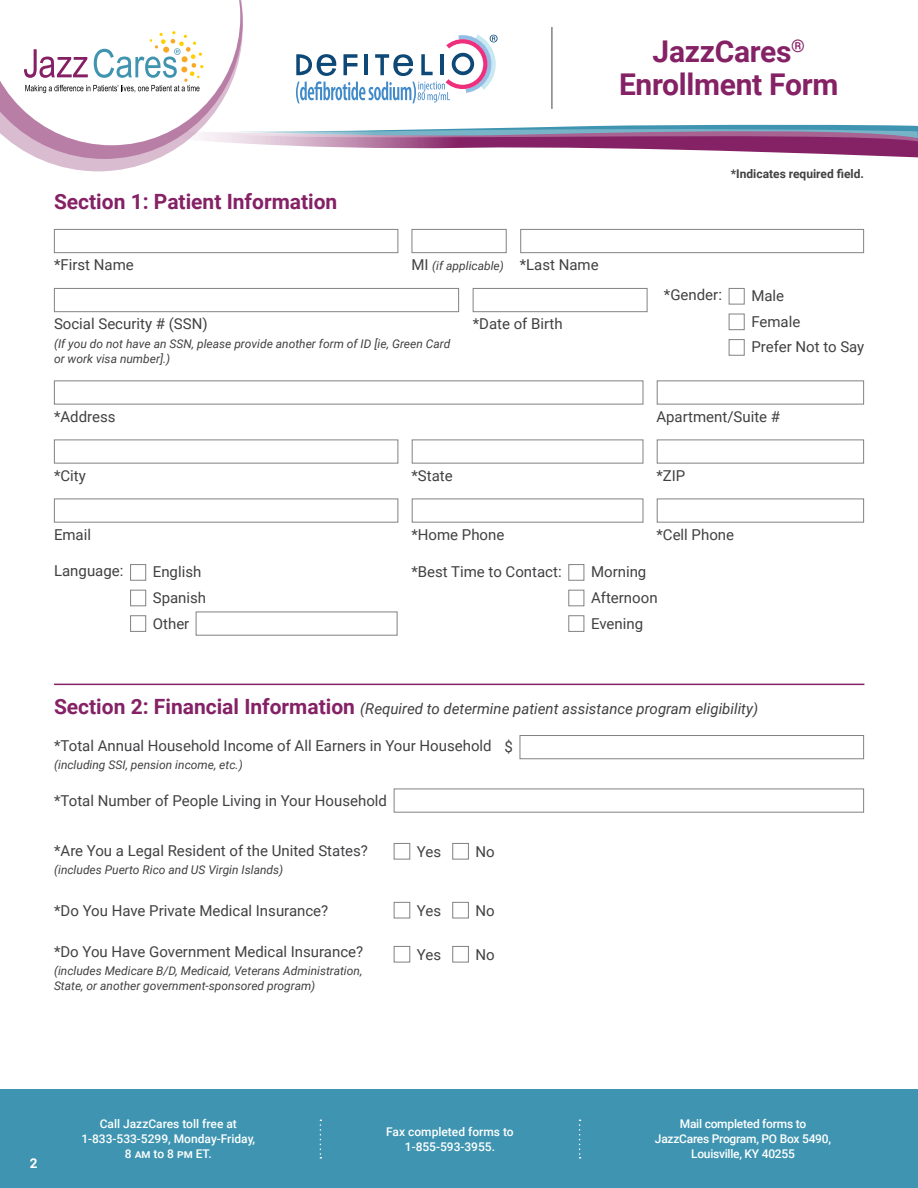
<style>
.page{position:relative;width:918px;height:1188px;background:#fff}
.page>*{position:absolute;margin:0;border:0;box-sizing:border-box;transform-origin:0 0}
.t1{font:700 30px/33px "Roboto";letter-spacing:-.01em;color:#852165;text-align:center}
.t2{font:700 21px "Roboto";color:#852165}
.t3{font:15px "Roboto";color:#414042}
.t4{font:italic 15px "Roboto";color:#414042}
.t5{font:700 13.5px "Roboto";color:#fff}
.t6{font:italic 12px/15px "Roboto";color:#414042}
.t7{font:500 12px/15px "Roboto";letter-spacing:-.01em;color:#fff;text-align:center}
.t8{font:700 12px "Roboto";color:#414042}
.s1{font-style:normal;font-size:15px}
.s2{font-weight:700;font-style:normal;font-size:21px;color:#852165}
</style>
<div class="page">
<div style="left:0;top:1090px;width:918px;height:98px;background:#3f95b1"></div>
<svg style="left:320px;top:1120px;width:1px;height:39px"></svg>
<svg style="left:579px;top:1120px;width:2px;height:39px"></svg>
<svg style="left:0;top:0;width:918px;height:171px"></svg>
<div style="left:54px;top:229px;width:344px;height:24px;border:1px solid #808285"></div>
<div style="left:54px;top:380px;width:589px;height:24px;border:1px solid #808285"></div>
<div style="left:54px;top:440px;width:344px;height:24px;border:1px solid #808285"></div>
<div style="left:54px;top:499px;width:344px;height:24px;border:1px solid #808285"></div>
<div style="left:54px;top:288px;width:405px;height:24px;border:1px solid #808285"></div>
<div style="left:520px;top:229px;width:344px;height:24px;border:1px solid #808285"></div>
<div style="left:657px;top:380px;width:207px;height:24px;border:1px solid #808285"></div>
<div style="left:473px;top:288px;width:174px;height:24px;border:1px solid #808285"></div>
<div style="left:729px;top:288px;width:16px;height:16px;border:1px solid #808285"></div>
<div style="left:130px;top:564px;width:16px;height:17px;border:1px solid #808285"></div>
<div style="left:568px;top:564px;width:16px;height:17px;border:1px solid #808285"></div>
<div style="left:729px;top:314px;width:16px;height:16px;border:1px solid #808285"></div>
<div style="left:130px;top:590px;width:16px;height:16px;border:1px solid #808285"></div>
<div style="left:568px;top:590px;width:16px;height:16px;border:1px solid #808285"></div>
<div style="left:729px;top:339px;width:16px;height:17px;border:1px solid #808285"></div>
<div style="left:130px;top:615px;width:16px;height:17px;border:1px solid #808285"></div>
<div style="left:568px;top:615px;width:16px;height:17px;border:1px solid #808285"></div>
<div style="left:412px;top:229px;width:95px;height:24px;border:1px solid #808285"></div>
<div style="left:412px;top:440px;width:231px;height:24px;border:1px solid #808285"></div>
<div style="left:412px;top:499px;width:231px;height:24px;border:1px solid #808285"></div>
<div style="left:657px;top:440px;width:207px;height:24px;border:1px solid #808285"></div>
<div style="left:657px;top:499px;width:207px;height:24px;border:1px solid #808285"></div>
<div style="left:196px;top:612px;width:202px;height:24px;border:1px solid #808285"></div>
<div style="left:520px;top:735px;width:344px;height:24px;border:1px solid #808285"></div>
<div style="left:394px;top:789px;width:470px;height:24px;border:1px solid #808285"></div>
<div style="left:394px;top:843px;width:16px;height:17px;border:1px solid #808285"></div>
<div style="left:452px;top:843px;width:17px;height:17px;border:1px solid #808285"></div>
<div style="left:394px;top:902px;width:16px;height:16px;border:1px solid #808285"></div>
<div style="left:452px;top:902px;width:17px;height:16px;border:1px solid #808285"></div>
<div style="left:394px;top:946px;width:16px;height:16px;border:1px solid #808285"></div>
<div style="left:452px;top:946px;width:17px;height:16px;border:1px solid #808285"></div>
<hr style="left:54px;top:684px;width:810px;height:1px;background:#852165">
<h1 class="t1" style="left:619px;top:34px;width:221px">JazzCares<sup>®<br></sup>Enrollment Form</h1>
<p class="t2" style="left:54px;top:187px;width:285px">Section 1: Patient Information</p>
<p class="t8" style="left:731px;top:165px;width:135px">*Indicates required field.</p>
<p class="t3" style="left:54px;top:255px;width:81px">*First Name</p>
<p class="t6" style="left:411px;top:258px;width:94px"><span class="s1">MI</span> (if applicable)</p>
<p class="t3" style="left:520px;top:255px;width:81px">*Last Name</p>
<p class="t3" style="left:54px;top:314px;width:155px">Social Security # (SSN)</p>
<p class="t6" style="left:54px;top:336px;width:398px">(If you do not have an SSN, please provide another form of ID [ie, Green Card or work visa number].)</p>
<p class="t3" style="left:473px;top:314px;width:92px">*Date of Birth</p>
<p class="t3" style="left:664px;top:284px;width:60px">*Gender:</p>
<p class="t3" style="left:751px;top:285px;width:34px">Male</p>
<p class="t3" style="left:751px;top:311px;width:50px">Female</p>
<p class="t3" style="left:751px;top:337px;width:115px">Prefer Not to Say</p>
<p class="t3" style="left:54px;top:406px;width:63px">*Address</p>
<p class="t3" style="left:656px;top:406px;width:125px">Apartment/Suite #</p>
<p class="t3" style="left:54px;top:465px;width:33px">*City</p>
<p class="t3" style="left:411px;top:465px;width:43px">*State</p>
<p class="t3" style="left:656px;top:465px;width:30px">*ZIP</p>
<p class="t3" style="left:54px;top:524px;width:39px">Email</p>
<p class="t3" style="left:411px;top:524px;width:95px">*Home Phone</p>
<p class="t3" style="left:656px;top:524px;width:79px">*Cell Phone</p>
<p class="t3" style="left:54px;top:560px;width:71px">Language:</p>
<p class="t3" style="left:153px;top:562px;width:50px">English</p>
<p class="t3" style="left:591px;top:562px;width:57px">Morning</p>
<p class="t3" style="left:411px;top:561px;width:152px">*Best Time to Contact:</p>
<p class="t3" style="left:153px;top:587px;width:55px">Spanish</p>
<p class="t3" style="left:591px;top:587px;width:68px">Afternoon</p>
<p class="t3" style="left:153px;top:613px;width:38px">Other</p>
<p class="t3" style="left:591px;top:613px;width:54px">Evening</p>
<p class="t4" style="left:54px;top:698px;width:706px"><span class="s2">Section 2: Financial Information</span> (Required to determine patient assistance program eligibility)</p>
<p class="t3" style="left:54px;top:735px;width:439px">*Total Annual Household Income of All Earners in Your Household</p>
<p class="t6" style="left:54px;top:757px;width:190px">(including SSI, pension income, etc.)</p>
<p class="t3" style="left:54px;top:790px;width:334px">*Total Number of People Living in Your Household</p>
<p class="t3" style="left:54px;top:840px;width:315px">*Are You a Legal Resident of the United States?</p>
<p class="t6" style="left:54px;top:862px;width:231px">(includes Puerto Rico and US Virgin Islands)</p>
<p class="t3" style="left:417px;top:841px;width:26px">Yes</p>
<p class="t3" style="left:476px;top:841px;width:21px">No</p>
<p class="t3" style="left:54px;top:900px;width:276px">*Do You Have Private Medical Insurance?</p>
<p class="t3" style="left:417px;top:900px;width:26px">Yes</p>
<p class="t3" style="left:476px;top:900px;width:21px">No</p>
<p class="t3" style="left:54px;top:941px;width:311px">*Do You Have Government Medical Insurance?</p>
<p class="t6" style="left:54px;top:963px;width:310px">(includes Medicare B/D, Medicaid, Veterans Administration,<br>State, or another government-sponsored program)</p>
<p class="t3" style="left:417px;top:944px;width:26px">Yes</p>
<p class="t3" style="left:476px;top:944px;width:21px">No</p>
<p class="t3" style="left:504px;top:737px;width:10px">$</p>
<p class="t5" style="left:30px;top:1153px;width:9px">2</p>
<p class="t7" style="left:81px;top:1116px;width:175px">Call JazzCares toll free at<br>1-833-533-5299, Monday-Friday,<br>8 am to 8 pm ET.</p>
<p class="t7" style="left:655px;top:1116px;width:178px">Mail completed forms to<br>JazzCares Program, PO Box 5490,<br>Louisville, KY 40255</p>
<p class="t7" style="left:386px;top:1123px;width:129px">Fax completed forms to<br>1-855-593-3955.</p>
</div>
